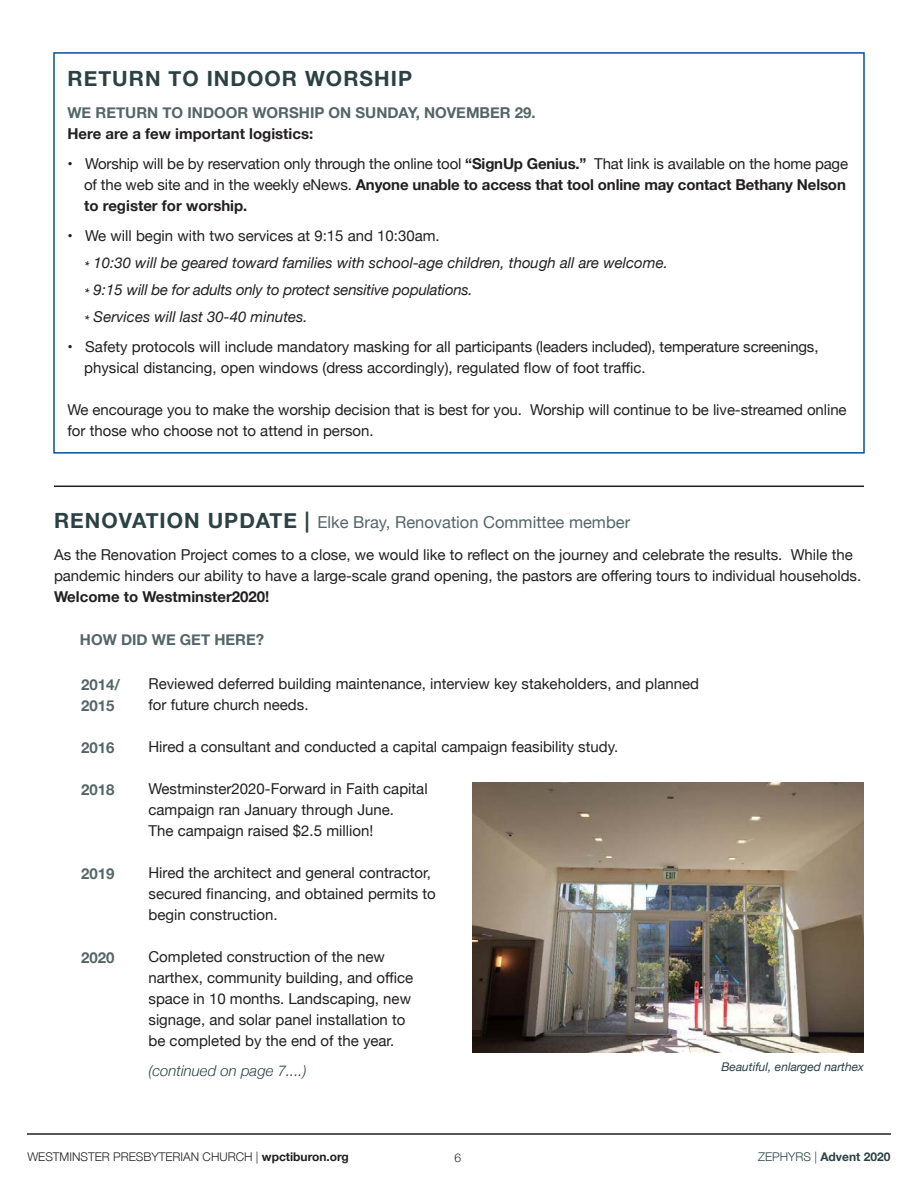
<style>
.page{position:relative;width:918px;height:1188px;background:#fff}
.page>*{position:absolute;margin:0;border:0;box-sizing:border-box;transform-origin:0 0}
.Colomn_Name{font:700 21px "Helvetica Neue";letter-spacing:.05em;color:#2b4144}
.Colomn_Name-2{font:16.5px "Helvetica Neue";color:#546568}
.Body_Copy{font:15px/21px "Helvetica Neue";color:#231f20}
.Body_Copy-2{font:italic 15px "Helvetica Neue";color:#231f20}
.Body_Copy-3{font:700 15px "Helvetica Neue";color:#546568}
.Body_Copy-4{font:700 15px "Helvetica Neue";color:#231f20}
.Body_Copy-5{font:italic 300 15px "Helvetica Neue";color:#2b4144}
.t1{font:300 12px "Helvetica Neue";color:#231f20}
.Picture_Caption{font:italic 12px "Helvetica Neue";color:#2b4144}
.t2{font:700 12px "Helvetica Neue";color:#2b4144}
.s1{font-weight:700}
.s2{font-weight:700;font-size:21px;color:#2b4144}
.s3{font-weight:300}
</style>
<div class="page">
<hr style="left:27px;top:1133px;width:864px;height:2px;background:#231f20">
<div style="left:53px;top:52px;width:812px;height:402px;border:2px solid #01539e"></div>
<hr style="left:54px;top:486px;width:810px;height:1px;background:#231f20">
<img style="left:472px;top:783px;width:392px;height:270px">
<p class="Colomn_Name" style="left:68px;top:63px;width:346px">RETURN TO INDOOR WORSHIP</p>
<p class="Body_Copy-3" style="left:68px;top:101px;width:470px">WE RETURN TO INDOOR WORSHIP ON SUNDAY, NOVEMBER 29.</p>
<p class="Body_Copy-4" style="left:68px;top:122px;width:247px">Here are a few important logistics:</p>
<p class="Body_Copy" style="left:84px;top:154px;width:765px;text-indent:-17px">• Worship will be by reservation only through the online tool <span class="s1">“SignUp Genius.”</span> That link is available on the home page of the web site and in the weekly eNews. <span class="s1">Anyone unable to access that tool online may contact Bethany Nelson to register for worship.</span></p>
<p class="Body_Copy" style="left:68px;top:226px;width:374px">• We will begin with two services at 9:15 and 10:30am.</p>
<p class="Body_Copy-2" style="left:84px;top:252px;width:585px">* 10:30 will be geared toward families with school-age children, though all are welcome.</p>
<p class="Body_Copy-2" style="left:84px;top:279px;width:390px">* 9:15 will be for adults only to protect sensitive populations.</p>
<p class="Body_Copy-2" style="left:84px;top:306px;width:225px">* Services will last 30-40 minutes.</p>
<p class="Body_Copy" style="left:84px;top:337px;width:736px;text-indent:-17px">• Safety protocols will include mandatory masking for all participants (leaders included), temperature screenings, physical distancing, open windows (dress accordingly), regulated flow of foot traffic.</p>
<p class="Body_Copy" style="left:68px;top:400px;width:781px">We encourage you to make the worship decision that is best for you. Worship will continue to be live-streamed online for those who choose not to attend in person.</p>
<p class="Colomn_Name-2" style="left:54px;top:510px;width:578px"><span class="s2">RENOVATION UPDATE |</span> Elke Bray, Renovation Committee member</p>
<p class="Body_Copy" style="left:54px;top:545px;width:809px">As the Renovation Project comes to a close, we would like to reflect on the journey and celebrate the results. While the pandemic hinders our ability to have a large-scale grand opening, the pastors are offering tours to individual households.<br><span class="s1">Welcome to Westminster2020!</span></p>
<p class="Body_Copy-3" style="left:80px;top:628px;width:186px">HOW DID WE GET HERE?</p>
<p class="Body_Copy-3" style="left:81px;top:673px;width:40px">2014/</p>
<p class="Body_Copy-3" style="left:81px;top:694px;width:35px">2015</p>
<p class="Body_Copy-3" style="left:81px;top:736px;width:35px">2016</p>
<p class="Body_Copy-3" style="left:81px;top:778px;width:35px">2018</p>
<p class="Body_Copy-3" style="left:81px;top:862px;width:35px">2019</p>
<p class="Body_Copy-3" style="left:81px;top:946px;width:35px">2020</p>
<p class="Body_Copy" style="left:148px;top:674px;width:552px">Reviewed deferred building maintenance, interview key stakeholders, and planned for future church needs.</p>
<p class="Body_Copy" style="left:148px;top:737px;width:471px">Hired a consultant and conducted a capital campaign feasibility study.</p>
<p class="Body_Copy" style="left:148px;top:779px;width:281px">Westminster2020-Forward in Faith capital campaign ran January through June.<br>The campaign raised $2.5 million!</p>
<p class="Body_Copy" style="left:148px;top:863px;width:289px">Hired the architect and general contractor, secured financing, and obtained permits to begin construction.</p>
<p class="Body_Copy" style="left:148px;top:947px;width:266px">Completed construction of the new narthex, community building, and office space in 10 months. Landscaping, new signage, and solar panel installation to be completed by the end of the year.</p>
<p class="Body_Copy-5" style="left:148px;top:1059px;width:160px">(continued on page 7....)</p>
<p class="Picture_Caption" style="left:721px;top:1058px;width:144px">Beautiful, enlarged narthex</p>
<p class="t1" style="left:27px;top:1147px;width:323px">WESTMINSTER PRESBYTERIAN CHURCH | <span class="s1">wpctiburon.org</span></p>
<p class="t1" style="left:455px;top:1148px;width:8px">6</p>
<p class="t2" style="left:758px;top:1147px;width:134px"><span class="s3">ZEPHYRS |</span> Advent 2020</p>
</div>
